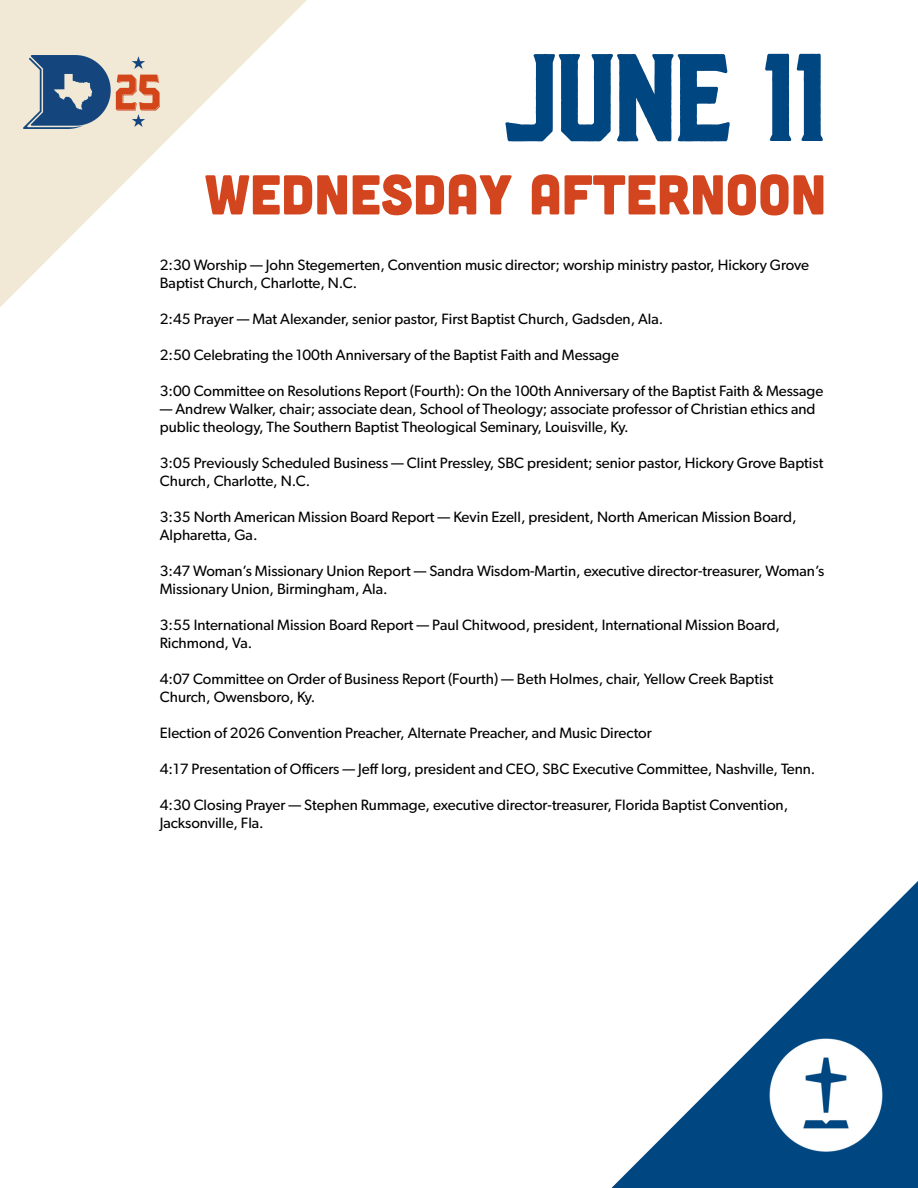
<style>
.page{position:relative;width:918px;height:1188px;background:#fff}
.page>*{position:absolute;margin:0;border:0;box-sizing:border-box;transform-origin:0 0}
.t1{font:124.5px "Dalton Rough";color:#004680}
.t2{font:55.95px "Cubano";color:#d3451e}
.t3{font:15px/18px "Gibson";color:#000}
</style>
<div class="page">
<svg style="left:0;top:0;width:307px;height:307px"></svg>
<svg style="left:611px;top:881px;width:307px;height:307px"></svg>
<img style="left:767px;top:1039px;width:119px;height:115px">
<img style="left:24px;top:55px;width:136px;height:73px">
<h1 class="t1" style="left:506px;top:48px;width:321px">JUNE 11</h1>
<p class="t2" style="left:205px;top:159px;width:623px">WEDNESDAY AFTERNOON</p>
<h2 class="t3" style="left:160px;top:256px;width:651px">2:30 Worship — John Stegemerten, Convention music director; worship ministry pastor, Hickory Grove<br>Baptist Church, Charlotte, N.C.</h2>
<p class="t3" style="left:160px;top:310px;width:505px">2:45 Prayer — Mat Alexander, senior pastor, First Baptist Church, Gadsden, Ala.</p>
<p class="t3" style="left:160px;top:346px;width:461px">2:50 Celebrating the 100th Anniversary of the Baptist Faith and Message</p>
<p class="t3" style="left:160px;top:382px;width:665px">3:00 Committee on Resolutions Report (Fourth): On the 100th Anniversary of the Baptist Faith &amp; Message</p>
<p class="t3" style="left:160px;top:400px;width:657px">— Andrew Walker, chair; associate dean, School of Theology; associate professor of Christian ethics and public theology, The Southern Baptist Theological Seminary, Louisville, Ky.</p>
<p class="t3" style="left:160px;top:454px;width:665px">3:05 Previously Scheduled Business — Clint Pressley, SBC president; senior pastor, Hickory Grove Baptist<br>Church, Charlotte, N.C.</p>
<p class="t3" style="left:160px;top:508px;width:638px">3:35 North American Mission Board Report — Kevin Ezell, president, North American Mission Board,<br>Alpharetta, Ga.</p>
<p class="t3" style="left:160px;top:562px;width:666px">3:47 Woman’s Missionary Union Report — Sandra Wisdom-Martin, executive director-treasurer, Woman’s<br>Missionary Union, Birmingham, Ala.</p>
<p class="t3" style="left:160px;top:616px;width:622px">3:55 International Mission Board Report — Paul Chitwood, president, International Mission Board,<br>Richmond, Va.</p>
<p class="t3" style="left:160px;top:670px;width:615px">4:07 Committee on Order of Business Report (Fourth) — Beth Holmes, chair, Yellow Creek Baptist<br>Church, Owensboro, Ky.</p>
<p class="t3" style="left:160px;top:724px;width:493px">Election of 2026 Convention Preacher, Alternate Preacher, and Music Director</p>
<p class="t3" style="left:160px;top:760px;width:657px">4:17 Presentation of Officers — Jeff Iorg, president and CEO, SBC Executive Committee, Nashville, Tenn.</p>
<p class="t3" style="left:160px;top:796px;width:630px">4:30 Closing Prayer — Stephen Rummage, executive director-treasurer, Florida Baptist Convention,<br>Jacksonville, Fla.</p>
</div>
